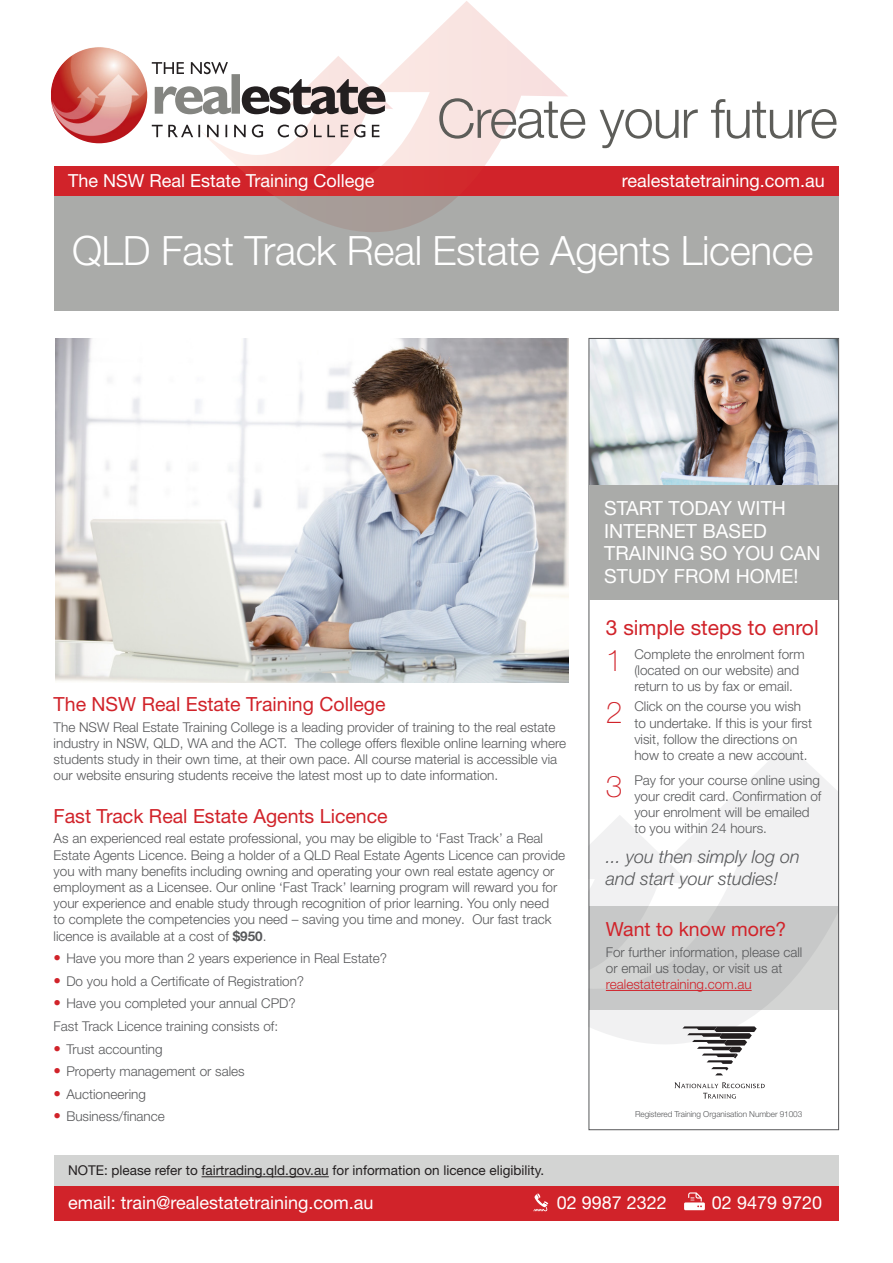
<style>
.page{position:relative;width:893px;height:1263px;background:#fff}
.page>*{position:absolute;margin:0;border:0;box-sizing:border-box;transform-origin:0 0}
.Subheads_red{font:300 54.3px "Helvetica Neue LT Pro";letter-spacing:-.02em;color:#5d5d59}
.Heads_big_reversed{font:300 40.5px "Helvetica Neue LT Pro";letter-spacing:-.01em;color:#fff}
.Bodycopy{font:100 30px "Helvetica Neue LT Pro";color:#d1232a}
.Subheads_red-2{font:21px "Helvetica Neue LT Pro";color:#d1232a}
.Subheads_red-3{font:19.5px "Helvetica Neue LT Pro";color:#d1232a}
.Subheads_red-4{font:19.5px/22.5px "Helvetica Neue LT Pro";color:#fff}
.Subheads_red-5{font:18px "Helvetica Neue LT Pro";color:#fff}
.Bodycopy-2{font:italic 300 18px/21.6px "Helvetica Neue LT Pro";color:#57585a}
.Bodycopy-3{font:300 13.5px/16.2px "Helvetica Neue LT Pro";color:#57585a}
.Subheads_red-6{font:13.5px "Helvetica Neue LT Pro";color:#231f20}
.Bodycopy-4{font:300 8.25px "Helvetica Neue LT Pro";letter-spacing:-.01em;color:#57585a}
.s1{font-weight:700}
.s2{font-size:15px;color:#d1232a}
.s3{color:#d1232a}
</style>
<div class="page">
<div style="left:54px;top:1155px;width:785px;height:38px;background:#d3d4d3"></div>
<div style="left:54px;top:166px;width:785px;height:30px;background:#d1232a"></div>
<svg style="left:393px;top:1px;width:175px;height:165px"></svg>
<div style="left:54px;top:1186px;width:785px;height:34px;background:#d1232a"></div>
<hr style="left:202px;top:1176px;width:127px;height:1px;background:#231f20">
<svg style="left:533px;top:1193px;width:16px;height:18px"></svg>
<svg style="left:684px;top:1192px;width:21px;height:18px"></svg>
<div style="left:54px;top:196px;width:785px;height:114px;background:#aaaba9"></div>
<img style="left:591px;top:340px;width:246px;height:145px">
<img style="left:56px;top:339px;width:512px;height:343px">
<svg style="left:714px;top:744px;width:123px;height:269px;fill:#f1f1f2"></svg>
<div style="left:589px;top:906px;width:249px;height:104px;background:#c7c8c8"></div>
<div style="left:589px;top:485px;width:249px;height:115px;background:#aaaba9"></div>
<svg style="left:589px;top:815px;width:168px;height:260px"></svg>
<svg style="left:674px;top:1082px;width:91px;height:17px"></svg>
<img style="left:51px;top:47px;width:96px;height:96px;border-radius:47px">
<svg style="left:152px;top:56px;width:241px;height:176px"></svg>
<p class="Subheads_red" style="left:437px;top:85px;width:402px">Create your future</p>
<p class="Subheads_red-5" style="left:68px;top:170px;width:308px">The NSW Real Estate Training College</p>
<p class="Subheads_red-5" style="left:622px;top:170px;width:205px">realestatetraining.com.au</p>
<p class="Heads_big_reversed" style="left:72px;top:226px;width:743px">QLD Fast Track Real Estate Agents Licence</p>
<p class="Subheads_red-4" style="left:604px;top:497px;width:218px">START TODAY WITH<br>INTERNET BASED<br>TRAINING SO YOU CAN<br>STUDY FROM HOME!</p>
<p class="Subheads_red-3" style="left:54px;top:692px;width:333px">The NSW Real Estate Training College</p>
<p class="Bodycopy-3" style="left:54px;top:719px;width:514px">The NSW Real Estate Training College is a leading provider of training to the real estate industry in NSW, QLD, WA and the ACT. The college offers flexible online learning where students study in their own time, at their own pace. All course material is accessible via our website ensuring students receive the latest most up to date information.</p>
<p class="Subheads_red-3" style="left:54px;top:804px;width:336px">Fast Track Real Estate Agents Licence</p>
<p class="Bodycopy-3" style="left:54px;top:830px;width:513px">As an experienced real estate professional, you may be eligible to ‘Fast Track’ a Real Estate Agents Licence. Being a holder of a QLD Real Estate Agents Licence can provide you with many benefits including owning and operating your own real estate agency or employment as a Licensee. Our online ‘Fast Track’ learning program will reward you for your experience and enable study through recognition of prior learning. You only need<br>to complete the competencies you need – saving you time and money. Our fast track licence is available at a cost of <span class="s1">$950</span>.</p>
<p class="Bodycopy-3" style="left:54px;top:950px;width:335px"><span class="s2">•</span> Have you more than 2 years experience in Real Estate?</p>
<p class="Bodycopy-3" style="left:54px;top:972px;width:252px"><span class="s2">•</span> Do you hold a Certificate of Registration?</p>
<p class="Bodycopy-3" style="left:54px;top:995px;width:244px"><span class="s2">•</span> Have you completed your annual CPD?</p>
<p class="Bodycopy-3" style="left:54px;top:1018px;width:226px">Fast Track Licence training consists of:</p>
<p class="Bodycopy-3" style="left:54px;top:1040px;width:111px"><span class="s2">•</span> Trust accounting</p>
<p class="Bodycopy-3" style="left:54px;top:1063px;width:193px"><span class="s2">•</span> Property management or sales</p>
<p class="Bodycopy-3" style="left:54px;top:1085px;width:94px"><span class="s2">•</span> Auctioneering</p>
<p class="Bodycopy-3" style="left:54px;top:1108px;width:113px"><span class="s2">•</span> Business/finance</p>
<p class="Subheads_red-6" style="left:68px;top:1162px;width:478px">NOTE: please refer to fairtrading.qld.gov.au for information on licence eligibility.</p>
<p class="Subheads_red-2" style="left:606px;top:615px;width:214px">3 simple steps to enrol</p>
<p class="Bodycopy" style="left:606px;top:642px;width:18px">1</p>
<p class="Bodycopy-3" style="left:634px;top:645px;width:172px">Complete the enrolment form (located on our website) and return to us by fax or email.</p>
<p class="Bodycopy" style="left:606px;top:695px;width:18px">2</p>
<p class="Bodycopy-3" style="left:634px;top:698px;width:179px">Click on the course you wish to undertake. If this is your first visit, follow the directions on how to create a new account.</p>
<p class="Bodycopy" style="left:606px;top:768px;width:18px">3</p>
<p class="Bodycopy-3" style="left:634px;top:771px;width:189px">Pay for your course online using your credit card. Confirmation of your enrolment will be emailed to you within 24 hours.</p>
<p class="Bodycopy-2" style="left:606px;top:846px;width:196px">... you then simply log on and start your studies!</p>
<p class="Subheads_red-3" style="left:606px;top:917px;width:182px">Want to know more?</p>
<p class="Bodycopy-3" style="left:606px;top:943px;width:198px">For further information, please call or email us today, or visit us at <span class="s3">realestatetraining.com.au</span></p>
<p class="Bodycopy-4" style="left:635px;top:1109px;width:169px">Registered Training Organisation Number 91003</p>
<p class="Subheads_red-5" style="left:68px;top:1191px;width:307px">email: train@realestatetraining.com.au</p>
<p class="Subheads_red-5" style="left:557px;top:1191px;width:112px">02 9987 2322</p>
<p class="Subheads_red-5" style="left:712px;top:1191px;width:112px">02 9479 9720</p>
</div>
